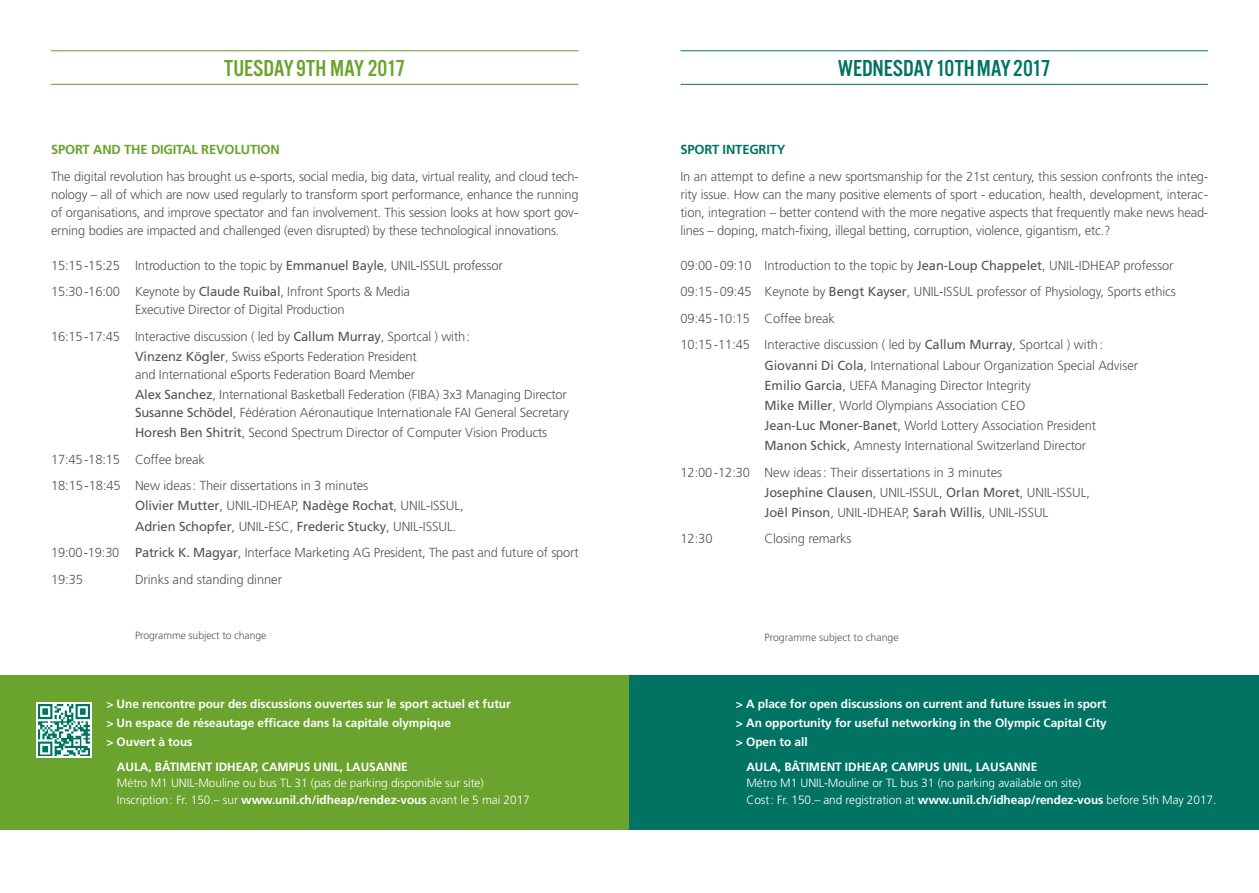
<style>
.page{position:relative;width:1259px;height:893px;background:#fff}
.page>*{position:absolute;margin:0;border:0;box-sizing:border-box;transform-origin:0 0}
.t1{font:24px "Alternate Got No 3 D";letter-spacing:-.005em;color:#007362}
.t2{font:24px "Alternate Got No 3 D";color:#6aa32d}
.t3{font:300 13.2px/18px "Frutiger LT Std";letter-spacing:-.015em;color:#555554;text-align:justify}
.t4{font:13.2px "Frutiger LT Std";letter-spacing:-.01em;color:#555554}
.t5{font:700 13.2px "Frutiger LT Std";letter-spacing:-.015em;color:#6aa32d}
.t6{font:700 13.2px "Frutiger LT Std";letter-spacing:-.015em;color:#007362}
.t7{font:700 12px "Frutiger LT Std";letter-spacing:-.005em;color:#fff}
.t8{font:300 12px "Frutiger LT Std";letter-spacing:-.005em;color:#fff}
.t9{font:300 10.5px "Frutiger LT Std";letter-spacing:-.005em;color:#555554}
.s1{font-weight:400}
.s2{font-weight:300}
.s3{font-weight:700}
</style>
<div class="page">
<div style="left:0;top:675px;width:629px;height:154px;background:#6aa32d"></div>
<div style="left:629px;top:675px;width:630px;height:154px;background:#007362"></div>
<svg style="left:36px;top:702px;width:55px;height:55px"></svg>
<img style="left:38px;top:704px;width:51px;height:51px">
<hr style="left:51px;top:50px;width:527px;height:1px;background:#6aa32d">
<hr style="left:51px;top:84px;width:527px;height:1px;background:#6aa32d">
<hr style="left:680px;top:50px;width:528px;height:1px;background:#007362">
<hr style="left:680px;top:84px;width:528px;height:1px;background:#007362">
<p class="t2" style="left:224px;top:55px;width:183px">TUESDAY 9TH MAY 2017</p>
<p class="t1" style="left:837px;top:55px;width:215px">WEDNESDAY 10TH MAY 2017</p>
<p class="t5" style="left:51px;top:142px;width:230px">SPORT AND THE DIGITAL REVOLUTION</p>
<p class="t3" style="left:51px;top:168px;width:529px">The digital revolution has brought us e-sports, social media, big data, virtual reality, and cloud tech&shy;nology – all of which are now used regularly to transform sport performance, enhance the running of organisations, and improve spectator and fan involvement. This session looks at how sport gov&shy;erning bodies are impacted and challenged (even disrupted) by these technological innovations.</p>
<p class="t3" style="left:51px;top:257px;width:453px">15:15-15:25 Introduction to the topic by <span class="s1">Emmanuel Bayle</span>, UNIL-ISSUL professor</p>
<p class="t3" style="left:51px;top:283px;width:360px">15:30-16:00 Keynote by <span class="s1">Claude Ruibal</span>, Infront Sports &amp; Media</p>
<p class="t3" style="left:135px;top:301px;width:211px">Executive Director of Digital Production</p>
<p class="t3" style="left:51px;top:328px;width:421px">16:15-17:45 Interactive discussion ( led by <span class="s1">Callum Murray</span>, Sportcal ) with:</p>
<p class="t3" style="left:135px;top:348px;width:283px"><span class="s1">Vinzenz Kögler</span>, Swiss eSports Federation President</p>
<p class="t3" style="left:135px;top:366px;width:281px">and International eSports Federation Board Member</p>
<p class="t3" style="left:135px;top:386px;width:435px"><span class="s1">Alex Sanchez</span>, International Basketball Federation (FIBA) 3x3 Managing Director<br><span class="s1">Susanne Schödel</span>, Fédération Aéronautique Internationale FAI General Secretary</p>
<p class="t3" style="left:135px;top:424px;width:414px"><span class="s1">Horesh Ben Shitrit</span>, Second Spectrum Director of Computer Vision Products</p>
<p class="t3" style="left:51px;top:450px;width:155px">17:45-18:15 Coffee break</p>
<p class="t3" style="left:51px;top:477px;width:319px">18:15-18:45 New ideas: Their dissertations in 3 minutes</p>
<p class="t4" style="left:135px;top:498px;width:330px">Olivier Mutter<span class="s2">, UNIL-IDHEAP,</span> Nadège Rochat<span class="s2">, UNIL-ISSUL,</span></p>
<p class="t4" style="left:135px;top:518px;width:323px">Adrien Schopfer<span class="s2">, UNIL-ESC,</span> Frederic Stucky<span class="s2">, UNIL-ISSUL.</span></p>
<p class="t3" style="left:51px;top:544px;width:529px">19:00-19:30 <span class="s1">Patrick K. Magyar</span>, Interface Marketing AG President, The past and future of sport</p>
<p class="t3" style="left:51px;top:570px;width:34px">19:35</p>
<p class="t3" style="left:135px;top:570px;width:148px">Drinks and standing dinner</p>
<p class="t9" style="left:135px;top:629px;width:133px">Programme subject to change</p>
<p class="t7" style="left:106px;top:697px;width:406px">&gt; Une rencontre pour des discussions ouvertes sur le sport actuel et futur</p>
<p class="t7" style="left:106px;top:716px;width:346px">&gt; Un espace de réseautage efficace dans la capitale olympique</p>
<p class="t7" style="left:106px;top:734px;width:88px">&gt; Ouvert à tous</p>
<p class="t7" style="left:117px;top:759px;width:292px">AULA, BÂTIMENT IDHEAP, CAMPUS UNIL, LAUSANNE</p>
<p class="t8" style="left:117px;top:776px;width:368px">Métro M1 UNIL-Mouline ou bus TL 31 (pas de parking disponible sur site)</p>
<p class="t8" style="left:117px;top:793px;width:414px">Inscription: Fr. 150.– sur <span class="s3">www.unil.ch/idheap/rendez-vous</span> avant le 5 mai 2017</p>
<p class="t6" style="left:680px;top:142px;width:106px">SPORT INTEGRITY</p>
<p class="t3" style="left:680px;top:168px;width:529px">In an attempt to define a new sportsmanship for the 21st century, this session confronts the integ&shy;rity issue. How can the many positive elements of sport - education, health, development, interac&shy;tion, integration – better contend with the more negative aspects that frequently make news head&shy;lines – doping, match-fixing, illegal betting, corruption, violence, gigantism, etc.?</p>
<p class="t3" style="left:680px;top:257px;width:494px">09:00-09:10 Introduction to the topic by <span class="s1">Jean-Loup Chappelet</span>, UNIL-IDHEAP professor</p>
<p class="t3" style="left:680px;top:283px;width:497px">09:15-09:45 Keynote by <span class="s1">Bengt Kayser</span>, UNIL-ISSUL professor of Physiology, Sports ethics</p>
<p class="t3" style="left:680px;top:310px;width:156px">09:45-10:15 Coffee break</p>
<p class="t3" style="left:680px;top:336px;width:424px">10:15-11:45 Interactive discussion ( led by <span class="s1">Callum Murray</span>, Sportcal ) with:</p>
<p class="t3" style="left:764px;top:356px;width:375px"><span class="s1">Giovanni Di Cola</span>, International Labour Organization Special Adviser</p>
<p class="t3" style="left:764px;top:376px;width:268px"><span class="s1">Emilio Garcia</span>, UEFA Managing Director Integrity</p>
<p class="t3" style="left:764px;top:396px;width:262px"><span class="s1">Mike Miller</span>, World Olympians Association CEO</p>
<p class="t3" style="left:764px;top:417px;width:333px"><span class="s1">Jean-Luc Moner-Banet</span>, World Lottery Association President</p>
<p class="t3" style="left:764px;top:437px;width:323px"><span class="s1">Manon Schick</span>, Amnesty International Switzerland Director</p>
<p class="t3" style="left:680px;top:463px;width:323px">12:00-12:30 New ideas: Their dissertations in 3 minutes</p>
<p class="t4" style="left:764px;top:484px;width:327px">Josephine Clausen<span class="s2">, UNIL-ISSUL,</span> Orlan Moret<span class="s2">, UNIL-ISSUL,</span></p>
<p class="t3" style="left:764px;top:503px;width:285px"><span class="s1">Joël Pinson</span>, UNIL-IDHEAP, <span class="s1">Sarah Willis</span>, UNIL-ISSUL</p>
<p class="t3" style="left:680px;top:530px;width:34px">12:30</p>
<p class="t3" style="left:764px;top:530px;width:89px">Closing remarks</p>
<p class="t9" style="left:764px;top:631px;width:135px">Programme subject to change</p>
<p class="t7" style="left:736px;top:697px;width:372px">&gt; A place for open discussions on current and future issues in sport</p>
<p class="t7" style="left:736px;top:716px;width:372px">&gt; An opportunity for useful networking in the Olympic Capital City</p>
<p class="t7" style="left:736px;top:734px;width:73px">&gt; Open to all</p>
<p class="t7" style="left:746px;top:759px;width:292px">AULA, BÂTIMENT IDHEAP, CAMPUS UNIL, LAUSANNE</p>
<p class="t8" style="left:746px;top:776px;width:336px">Métro M1 UNIL-Mouline or TL bus 31 (no parking available on site)</p>
<p class="t8" style="left:746px;top:793px;width:471px">Cost: Fr. 150.– and registration at <span class="s3">www.unil.ch/idheap/rendez-vous</span> before 5th May 2017.</p>
</div>
